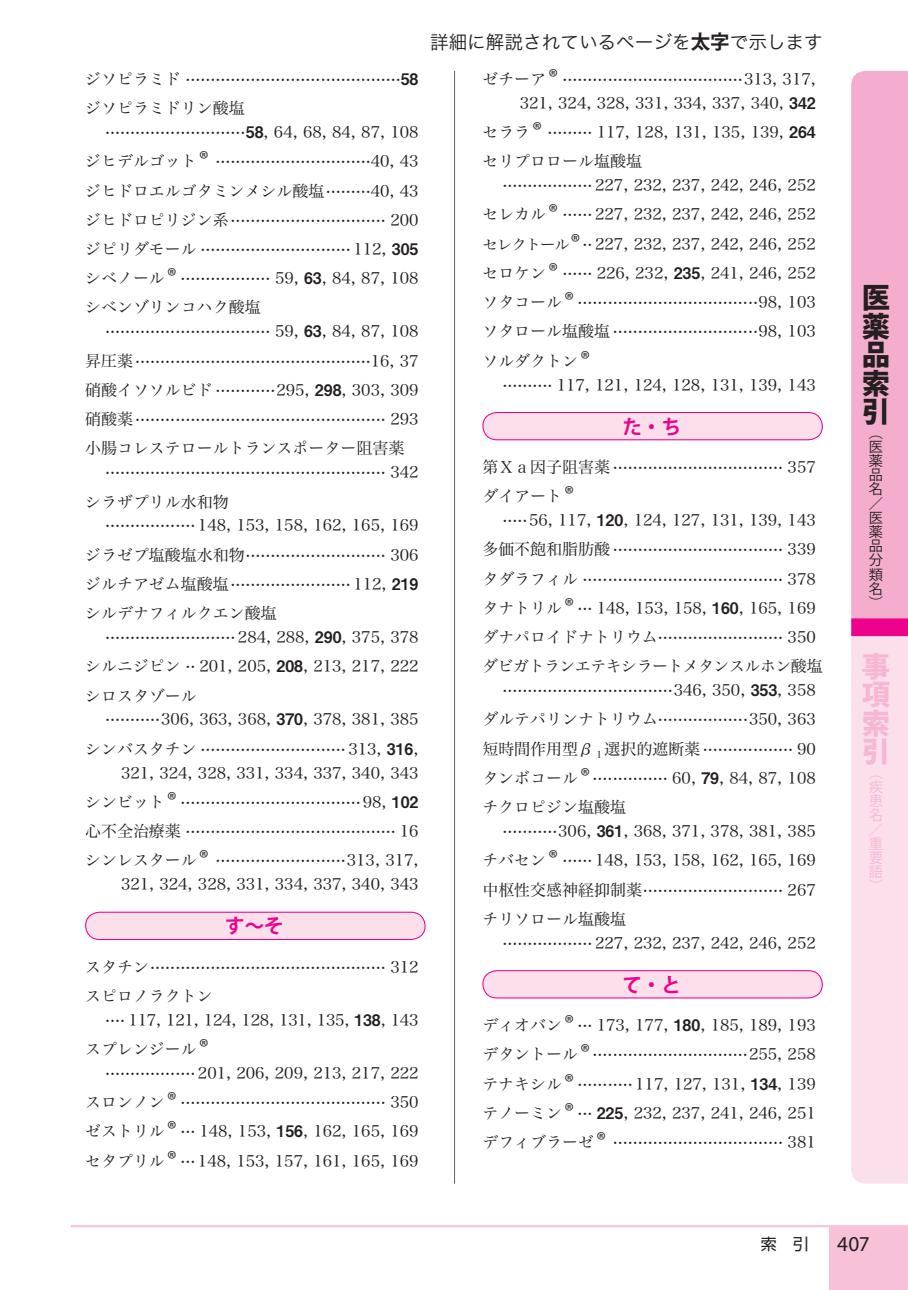
<style>
.page{position:relative;width:908px;height:1290px;background:#fff}
.page>*{position:absolute;margin:0;border:0;box-sizing:border-box;transform-origin:0 0}
.t1{font:800 28.25px/28.2px "Koz Go Pro";color:#231f20;text-align:justify}
.t2{font:800 28.25px/28.2px "Koz Go Pro";color:#f6b7d4;text-align:justify}
.t3{font:21.25px "Myriad Pro";color:#231f20}
.t4{font:700 19.5px "Koz Go Pro";color:#ed028c}
.t5{font:18.5px "Hira Kaku Pro W3";color:#231f20}
.t6{font:16px/29.2px "Hira Min Pro W3";color:#231f20;text-align:justify}
.t7{font:16px "Shin Go Pro";color:#231f20}
.t8{font:14.25px/14.2px "Koz Go Pro";color:#231f20;text-align:justify}
.t9{font:14.25px/14.2px "Koz Go Pro";color:#f6b7d4;text-align:justify}
.s1{font-family:"Midashi Go Pro MB31"}
.s2{font-family:"Koz Go Pro";font-size:20.75px}
.s3{font-family:"Koz Go Pro";font-weight:700;font-size:19.5px}
.s4{font-size:14.75px}
</style>
<div class="page">
<svg style="left:851px;top:71px;width:56px;height:1112px;background:#f8c6dc"></svg>
<div style="left:850px;top:618px;width:57px;height:18px;background:#ed028c"></div>
<div style="left:829px;top:1226px;width:78px;height:64px;background:#f7c1d9"></div>
<hr style="left:71px;top:1225px;width:836px;height:2px;background:#f7c1d9">
<hr style="left:454px;top:71px;width:1px;height:1112px;background:#6c6d70">
<div style="left:86px;top:912px;width:339px;height:27px;background:#fbdfeb;border-radius:14px"></div>
<div style="left:85px;top:912px;width:340px;height:28px;border:1px solid #ed028c;border-radius:14px"></div>
<div style="left:482px;top:412px;width:340px;height:28px;background:#fbdfeb;border-radius:14px"></div>
<div style="left:482px;top:412px;width:340px;height:28px;border:1px solid #ed028c;border-radius:14px"></div>
<div style="left:482px;top:971px;width:340px;height:27px;background:#fbdfeb;border-radius:14px"></div>
<div style="left:482px;top:970px;width:340px;height:28px;border:1px solid #ed028c;border-radius:14px"></div>
<p class="t6" style="left:85px;top:63px;width:335px">ジソピラミド ···········································<span class="s1">58</span>ジソピラミドリン酸塩</p>
<p class="t6" style="left:85px;top:116px;width:335px;text-indent:20px">····························<span class="s1">58</span>, 64, 68, 84, 87, 108ジヒデルゴット<span class="s2">®</span> ·······························40, 43ジヒドロエルゴタミンメシル酸塩·········40, 43ジヒドロピリジン系······························· 200ジピリダモール ······························ 112, <span class="s1">305</span>シベノール<span class="s2">®</span> ·················· 59, <span class="s1">63</span>, 84, 87, 108シベンゾリンコハク酸塩</p>
<p class="t6" style="left:85px;top:315px;width:335px;text-indent:20px">································· 59, <span class="s1">63</span>, 84, 87, 108昇圧薬···············································16, 37硝酸イソソルビド ············295, <span class="s1">298</span>, 303, 309硝酸薬·················································· 293小腸コレステロールトランスポーター阻害薬</p>
<p class="t6" style="left:85px;top:456px;width:335px;text-indent:20px">························································ 342シラザプリル水和物</p>
<p class="t6" style="left:85px;top:509px;width:335px;text-indent:20px">·················· 148, 153, 158, 162, 165, 169ジラゼプ塩酸塩水和物···························· 306ジルチアゼム塩酸塩························ 112, <span class="s1">219</span>シルデナフィルクエン酸塩</p>
<p class="t6" style="left:85px;top:621px;width:335px;text-indent:20px">·························· 284, 288, <span class="s1">290</span>, 375, 378シルニジピン ·· 201, 205, <span class="s1">208</span>, 213, 217, 222シロスタゾール</p>
<p class="t6" style="left:85px;top:703px;width:335px;text-align:right">···········306, 363, 368, <span class="s1">370</span>, 378, 381, 385<br>シンバスタチン ····························· 313, <span class="s1">316</span>,</p>
<p class="t6" style="left:85px;top:756px;width:335px;text-indent:36px">321, 324, 328, 331, 334, 337, 340, 343シンビット<span class="s2">®</span> ····································98, <span class="s1">102</span>心不全治療薬 ·········································· 16シンレスタール<span class="s2">®</span> ··························313, 317,</p>
<p class="t6" style="left:121px;top:868px;width:299px">321, 324, 328, 331, 334, 337, 340, 343</p>
<p class="t4" style="left:225px;top:913px;width:60px">す〜そ</p>
<p class="t6" style="left:85px;top:950px;width:335px">スタチン··············································· 312スピロノラクトン</p>
<p class="t6" style="left:85px;top:1004px;width:335px;text-indent:20px">···· 117, 121, 124, 128, 131, 135, <span class="s1">138</span>, 143スプレンジール<span class="s2">®</span></p>
<p class="t6" style="left:85px;top:1057px;width:335px;text-indent:20px">·················· 201, 206, 209, 213, 217, 222スロンノン<span class="s2">®</span> ········································· 350ゼストリル<span class="s2">®</span> ··· 148, 153, <span class="s1">156</span>, 162, 165, 169セタプリル<span class="s2">®</span> ··· 148, 153, 157, 161, 165, 169</p>
<p class="t5" style="left:430px;top:25px;width:394px">詳細に解説されているページを<span class="s3">太字</span>で示します</p>
<p class="t6" style="left:482px;top:65px;width:335px;line-height:24px;text-align:right">ゼチーア<span class="s2">®</span> ····································313, 317,<br>321, 324, 328, 331, 334, 337, 340, <span class="s1">342</span></p>
<p class="t6" style="left:482px;top:116px;width:335px">セララ<span class="s2">®</span> ········· 117, 128, 131, 135, 139, <span class="s1">264</span>セリプロロール塩酸塩</p>
<p class="t6" style="left:482px;top:169px;width:335px;text-indent:20px">·················· 227, 232, 237, 242, 246, 252セレカル<span class="s2">®</span> ······ 227, 232, 237, 242, 246, 252<span class="s4">セレクトール</span><span class="s2">®</span>·· 227, 232, 237, 242, 246, 252セロケン<span class="s2">®</span> ······ 226, 232, <span class="s1">235</span>, 241, 246, 252ソタコール<span class="s2">®</span> ····································98, 103ソタロール塩酸塩 ·····························98, 103ソルダクトン<span class="s2">®</span></p>
<p class="t6" style="left:502px;top:368px;width:315px">·········· 117, 121, 124, 128, 131, 139, 143</p>
<p class="t4" style="left:622px;top:414px;width:60px">た・ち</p>
<p class="t6" style="left:482px;top:451px;width:335px">第Ⅹａ因子阻害薬 ·································· 357ダイアート<span class="s2">®</span></p>
<p class="t6" style="left:482px;top:504px;width:342px;text-align:left;text-indent:20px">·····56, 117, <span class="s1">120</span>, 124, 127, 131, 139, 143多価不飽和脂肪酸 ·································· 339タダラフィル ········································ 378タナトリル<span class="s2">®</span> ··· 148, 153, 158, <span class="s1">160</span>, 165, 169ダナパロイドナトリウム························· 350ダビガトランエテキシラートメタンスルホン酸塩</p>
<p class="t6" style="left:482px;top:674px;width:335px;text-indent:20px">··································346, 350, <span class="s1">353</span>, 358ダルテパリンナトリウム··················350, 363短時間作用型β <sub>1</sub> 選択的遮断薬 ·················· 90タンボコール<span class="s2">®</span> ··············· 60, <span class="s1">79</span>, 84, 87, 108チクロピジン塩酸塩</p>
<p class="t6" style="left:482px;top:815px;width:335px;text-indent:20px">···········306, <span class="s1">361</span>, 368, 371, 378, 381, 385チバセン<span class="s2">®</span> ······ 148, 153, 158, 162, 165, 169中枢性交感神経抑制薬···························· 267チリソロール塩酸塩</p>
<p class="t6" style="left:502px;top:926px;width:315px">·················· 227, 232, 237, 242, 246, 252</p>
<p class="t4" style="left:622px;top:972px;width:60px">て・と</p>
<p class="t6" style="left:482px;top:1009px;width:335px">ディオバン<span class="s2">®</span> ··· 173, 177, <span class="s1">180</span>, 185, 189, 193デタントール<span class="s2">®</span> ·······························255, 258テナキシル<span class="s2">®</span> ··········· 117, 127, 131, <span class="s1">134</span>, 139テノーミン<span class="s2">®</span> ··· <span class="s1">225</span>, 232, 237, 241, 246, 251デフィブラーゼ<span class="s2">®</span> ·································· 381</p>
<h1 class="t1" style="left:861px;top:286px;width:29px">医薬品索引</h1>
<p class="t8" style="left:868px;top:426px;width:15px">（医薬品名／医薬品分類名）</p>
<h1 class="t2" style="left:861px;top:654px;width:30px">事項索引</h1>
<p class="t9" style="left:868px;top:766px;width:15px">（疾患名</p>
<p class="t9" style="left:868px;top:837px;width:15px">重要語）</p>
<p class="t7" style="left:760px;top:1231px;width:49px">索　引</p>
<h2 class="t3" style="left:836px;top:1231px;width:34px">407</h2>
</div>
